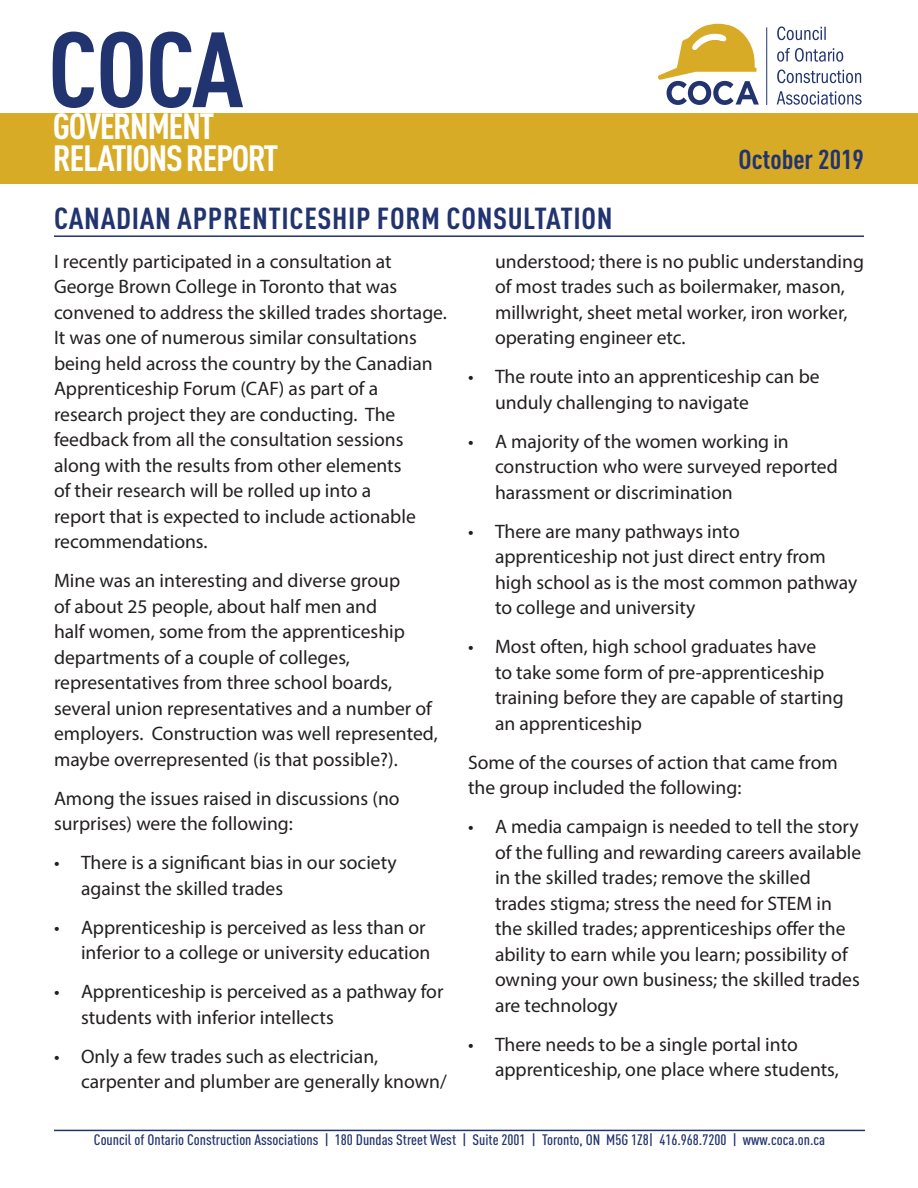
<style>
.page{position:relative;width:918px;height:1188px;background:#fff}
.page>*{position:absolute;margin:0;border:0;box-sizing:border-box;transform-origin:0 0}
.t1{font:700 condensed 105px "DIN Pro";color:#22346f;scale:1.06 1}
.t2{font:700 condensed 36px/31.5px "DIN Pro";letter-spacing:-.04em;color:#fff;scale:1.06 1}
.Article_Title{font:700 condensed 30px "DIN Pro";letter-spacing:.02em;color:#22346f;scale:1.06 1}
.t3{font:700 condensed 27px "DIN Pro";color:#22346f;scale:1.06 1}
.Body{font:19.5px/25.5px "Myriad Pro";color:#231f20}
.t4{font:500 condensed 15px "DIN Pro";color:#22346f;scale:1.06 1}
</style>
<div class="page">
<hr style="left:54px;top:1130px;width:811px;height:1px;background:#22346f">
<div style="left:0;top:113px;width:918px;height:71px;background:#d8ab27"></div>
<hr style="left:766px;top:27px;width:1px;height:78px;background:#22346f">
<svg style="left:658px;top:24px;width:101px;height:81px"></svg>
<svg style="left:777px;top:91px;width:85px;height:14px"></svg>
<svg style="left:777px;top:69px;width:84px;height:14px"></svg>
<svg style="left:777px;top:48px;width:66px;height:14px"></svg>
<svg style="left:777px;top:26px;width:49px;height:14px"></svg>
<hr style="left:54px;top:235px;width:810px;height:2px;background:#22346f">
<h1 class="t1" style="left:48px;top:-9px;width:186px">COCA</h1>
<h2 class="t2" style="left:53px;top:107px;width:214px">GOVERNMENT<br>RELATIONS REPORT</h2>
<h3 class="t3" style="left:739px;top:139px;width:120px">October 2019</h3>
<p class="Article_Title" style="left:54px;top:195px;width:528px">CANADIAN APPRENTICESHIP FORM CONSULTATION</p>
<p class="Body" style="left:54px;top:248px;width:394px">I recently participated in a consultation at George Brown College in Toronto that was convened to address the skilled trades shortage.<br>It was one of numerous similar consultations being held across the country by the Canadian Apprenticeship Forum (CAF) as part of a research project they are conducting. The feedback from all the consultation sessions along with the results from other elements<br>of their research will be rolled up into a<br>report that is expected to include actionable recommendations.</p>
<p class="Body" style="left:54px;top:568px;width:385px">Mine was an interesting and diverse group<br>of about 25 people, about half men and<br>half women, some from the apprenticeship departments of a couple of colleges, representatives from three school boards, several union representatives and a number of employers. Construction was well represented, maybe overrepresented (is that possible?).</p>
<p class="Body" style="left:54px;top:785px;width:347px">Among the issues raised in discussions (no surprises) were the following:</p>
<p class="Body" style="left:81px;top:850px;width:317px;text-indent:-27px">• There is a significant bias in our society against the skilled trades</p>
<p class="Body" style="left:54px;top:914px;width:378px;text-align:right">• Apprenticeship is perceived as less than or inferior to a college or university education</p>
<p class="Body" style="left:81px;top:979px;width:364px;text-indent:-27px">• Apprenticeship is perceived as a pathway for students with inferior intellects</p>
<p class="Body" style="left:81px;top:1043px;width:367px;text-indent:-27px">• Only a few trades such as electrician, carpenter and plumber are generally known/</p>
<p class="Body" style="left:495px;top:248px;width:370px">understood; there is no public understanding of most trades such as boilermaker, mason, millwright, sheet metal worker, iron worker, operating engineer etc.</p>
<p class="Body" style="left:495px;top:364px;width:326px;text-indent:-27px">• The route into an apprenticeship can be unduly challenging to navigate</p>
<p class="Body" style="left:495px;top:428px;width:344px;text-indent:-27px">• A majority of the women working in construction who were surveyed reported harassment or discrimination</p>
<p class="Body" style="left:495px;top:518px;width:364px;text-indent:-27px">• There are many pathways into apprenticeship not just direct entry from high school as is the most common pathway to college and university</p>
<p class="Body" style="left:495px;top:634px;width:350px;text-indent:-27px">• Most often, high school graduates have<br>to take some form of pre-apprenticeship training before they are capable of starting an apprenticeship</p>
<p class="Body" style="left:468px;top:749px;width:371px">Some of the courses of action that came from the group included the following:</p>
<p class="Body" style="left:495px;top:814px;width:368px;text-indent:-27px">• A media campaign is needed to tell the story of the fulling and rewarding careers available in the skilled trades; remove the skilled trades stigma; stress the need for STEM in the skilled trades; apprenticeships offer the ability to earn while you learn; possibility of owning your own business; the skilled trades are technology</p>
<p class="Body" style="left:495px;top:1031px;width:345px;text-indent:-27px">• There needs to be a single portal into apprenticeship, one place where students,</p>
<p class="t4" style="left:94px;top:1128px;width:691px">Council of Ontario Construction Associations | 180 Dundas Street West | Suite 2001 | Toronto, ON M5G 1Z8| 416.968.7200 | www.coca.on.ca</p>
</div>
